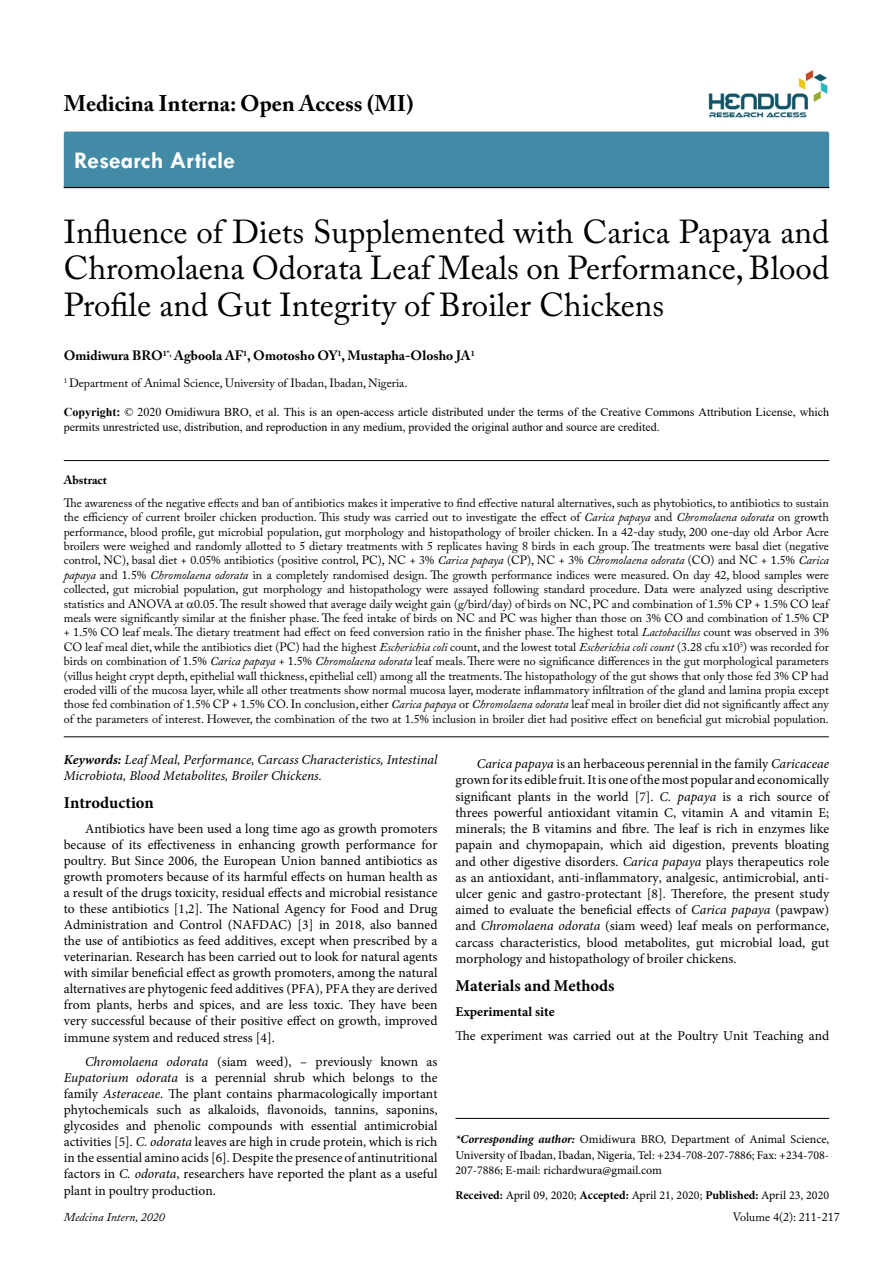
<style>
.page{position:relative;width:893px;height:1263px;background:#fff}
.page>*{position:absolute;margin:0;border:0;box-sizing:border-box;transform-origin:0 0}
.t1{font:33px/36.3px "Adobe Caslon Pro";color:#000;text-align:justify}
.t2{font:700 24px "Tw Cen";color:#fff}
.t3{font:700 22.5px "Adobe Caslon Pro";color:#000}
.t4{font:700 16.5px "Minion Pro";color:#000}
.t5{font:13.5px/16px "Minion Pro";color:#000;text-align:justify}
.t6{font:italic 13.5px/16.2px "Minion Pro";color:#000}
.t7{font:700 13.5px "Adobe Caslon Pro";color:#000}
.t8{font:700 13.5px "Minion Pro";color:#000}
.t9{font:12px/14.4px "Adobe Caslon Pro";color:#000;text-align:justify}
.t10{font:12px/14.4px "Times New Roman";color:#000}
.t11{font:12px/15.8px "Minion Pro";color:#000;text-align:justify}
.t12{font:italic 12px "Adobe Caslon Pro";color:#000}
.t13{font:700 12px "Adobe Caslon Pro";color:#000}
.s1{font-weight:700}
.s2{font-style:italic}
.s3{font-weight:700;font-style:italic}
</style>
<div class="page">
<div style="left:64px;top:132px;width:765px;height:55px;background:#428aa6"></div>
<hr style="left:64px;top:187px;width:765px;height:1px;background:#000">
<img style="left:708px;top:70px;width:120px;height:48px">
<hr style="left:455px;top:1118px;width:374px;height:1px;background:#000">
<hr style="left:64px;top:460px;width:765px;height:1px;background:#000">
<hr style="left:64px;top:736px;width:765px;height:1px;background:#000">
<h3 class="t3" style="left:64px;top:90px;width:351px">Medicina Interna: Open Access (MI)</h3>
<h2 class="t2" style="left:74px;top:146px;width:162px">Research Article</h2>
<h1 class="t1" style="left:64px;top:213px;width:767px">Influence of Diets Supplemented with Carica Papaya and Chromolaena Odorata Leaf Meals on Performance, Blood Profile and Gut Integrity of Broiler Chickens</h1>
<p class="t7" style="left:64px;top:348px;width:412px">Omidiwura BRO<sup>1*,</sup> Agboola AF<sup>1</sup>, Omotosho OY<sup>1</sup>, Mustapha-Olosho JA<sup>1</sup></p>
<p class="t9" style="left:64px;top:375px;width:345px"><sup>1</sup> Department of Animal Science, University of Ibadan, Ibadan, Nigeria.</p>
<p class="t10" style="left:64px;top:405px;width:767px"><span class="s1">Copyright:</span> © 2020 Omidiwura BRO, et al. This is an open-access article distributed under the terms of the Creative Commons Attribution License, which permits unrestricted use, distribution, and reproduction in any medium, provided the original author and source are credited.</p>
<p class="t13" style="left:64px;top:473px;width:45px">Abstract</p>
<p class="t9" style="left:64px;top:495px;width:767px">The awareness of the negative effects and ban of antibiotics makes it imperative to find effective natural alternatives, such as phytobiotics, to antibiotics to sustain the efficiency of current broiler chicken production. This study was carried out to investigate the effect of <span class="s2">Carica papaya</span> and <span class="s2">Chromolaena odorata</span> on growth performance, blood profile, gut microbial population, gut morphology and histopathology of broiler chicken. In a 42-day study, 200 one-day old Arbor Acre broilers were weighed and randomly allotted to 5 dietary treatments with 5 replicates having 8 birds in each group. The treatments were basal diet (negative control, NC), basal diet + 0.05% antibiotics (positive control, PC), NC + 3% <span class="s2">Carica papaya</span> (CP), NC + 3% <span class="s2">Chromolaena odorata</span> (CO) and NC + 1.5% <span class="s2">Carica papaya</span> and 1.5% <span class="s2">Chromolaena odorata</span> in a completely randomised design. The growth performance indices were measured. On day 42, blood samples were collected, gut microbial population, gut morphology and histopathology were assayed following standard procedure. Data were analyzed using descriptive statistics and ANOVA at 0.05. The result showed that average daily weight gain (g/bird/day) of birds on NC, PC and combination of 1.5% CP + 1.5% CO leaf meals were significantly similar at the finisher phase. The feed intake of birds on NC and PC was higher than those on 3% CO and combination of 1.5% CP + 1.5% CO leaf meals. The dietary treatment had effect on feed conversion ratio in the finisher phase. The highest total <span class="s2">Lactobacillus</span> count was observed in 3% CO leaf meal diet, while the antibiotics diet (PC) had the highest <span class="s2">Escherichia coli</span> count, and the lowest total <span class="s2">Escherichia coli count</span> (3.28 cfu x10<sup>5</sup>) was recorded for birds on combination of 1.5% <span class="s2">Carica papaya</span> + 1.5% <span class="s2">Chromolaena odorata</span> leaf meals. There were no significance differences in the gut morphological parameters (villus height crypt depth, epithelial wall thickness, epithelial cell) among all the treatments. The histopathology of the gut shows that only those fed 3% CP had eroded villi of the mucosa layer, while all other treatments show normal mucosa layer, moderate inflammatory infiltration of the gland and lamina propia except those fed combination of 1.5% CP + 1.5% CO. In conclusion, either <span class="s2">Carica papaya</span> or <span class="s2">Chromolaena odorata</span> leaf meal in broiler diet did not significantly affect any of the parameters of interest. However, the combination of the two at 1.5% inclusion in broiler diet had positive effect on beneficial gut microbial population.</p>
<p class="t6" style="left:64px;top:751px;width:375px"><span class="s1">Keywords:</span> Leaf Meal, Performance, Carcass Characteristics, Intestinal<br>Microbiota, Blood Metabolites, Broiler Chickens.</p>
<h3 class="t4" style="left:64px;top:791px;width:92px">Introduction</h3>
<p class="t5" style="left:64px;top:820px;width:375px;text-indent:21px">Antibiotics have been used a long time ago as growth promoters because of its effectiveness in enhancing growth performance for poultry. But Since 2006, the European Union banned antibiotics as growth promoters because of its harmful effects on human health as a result of the drugs toxicity, residual effects and microbial resistance to these antibiotics [1,2]. The National Agency for Food and Drug Administration and Control (NAFDAC) [3] in 2018, also banned the use of antibiotics as feed additives, except when prescribed by a veterinarian. Research has been carried out to look for natural agents with similar beneficial effect as growth promoters, among the natural alternatives are phytogenic feed additives (PFA), PFA they are derived from plants, herbs and spices, and are less toxic. They have been very successful because of their positive effect on growth, improved immune system and reduced stress [4].</p>
<p class="t5" style="left:64px;top:1054px;width:375px;text-indent:21px"><span class="s2">Chromolaena odorata</span> (siam weed), – previously known as <span class="s2">Eupatorium odorata</span> is a perennial shrub which belongs to the family <span class="s2">Asteraceae</span>. The plant contains pharmacologically important phytochemicals such as alkaloids, flavonoids, tannins, saponins, glycosides and phenolic compounds with essential antimicrobial activities [5]. <span class="s2">C. odorata</span> leaves are high in crude protein, which is rich in the essential amino acids [6]. Despite the presence of antinutritional factors in <span class="s2">C. odorata</span>, researchers have reported the plant as a useful plant in poultry production.</p>
<p class="t5" style="left:455px;top:756px;width:375px;text-indent:21px"><span class="s2">Carica papaya</span> is an herbaceous perennial in the family <span class="s2">Caricaceae </span>grown for its edible fruit. It is one of the most popular and economically significant plants in the world [7]. <span class="s2">C. papaya</span> is a rich source of threes powerful antioxidant vitamin C, vitamin A and vitamin E; minerals; the B vitamins and fibre. The leaf is rich in enzymes like papain and chymopapain, which aid digestion, prevents bloating and other digestive disorders. <span class="s2">Carica papaya</span> plays therapeutics role as an antioxidant, anti-inflammatory, analgesic, antimicrobial, anti&shy;ulcer genic and gastro-protectant [8]. Therefore, the present study aimed to evaluate the beneficial effects of <span class="s2">Carica papaya</span> (pawpaw) and <span class="s2">Chromolaena odorata</span> (siam weed) leaf meals on performance, carcass characteristics, blood metabolites, gut microbial load, gut morphology and histopathology of broiler chickens.</p>
<h3 class="t4" style="left:455px;top:974px;width:161px">Materials and Methods</h3>
<p class="t8" style="left:455px;top:1002px;width:101px">Experimental site</p>
<p class="t5" style="left:455px;top:1028px;width:375px">The experiment was carried out at the Poultry Unit Teaching and</p>
<p class="t11" style="left:455px;top:1131px;width:375px"><span class="s3">*Corresponding author:</span> Omidiwura BRO, Department of Animal Science, University of Ibadan, Ibadan, Nigeria, Tel: +234-708-207-7886; Fax: +234-708- 207-7886; E-mail: richardwura@gmail.com</p>
<p class="t11" style="left:455px;top:1187px;width:375px"><span class="s1">Received:</span> April 09, 2020; <span class="s1">Accepted:</span> April 21, 2020; <span class="s1">Published:</span> April 23, 2020</p>
<p class="t12" style="left:64px;top:1210px;width:103px">Medcina Intern, 2020</p>
<p class="t9" style="left:733px;top:1210px;width:108px">Volume 4(2): 211-217</p>
</div>
